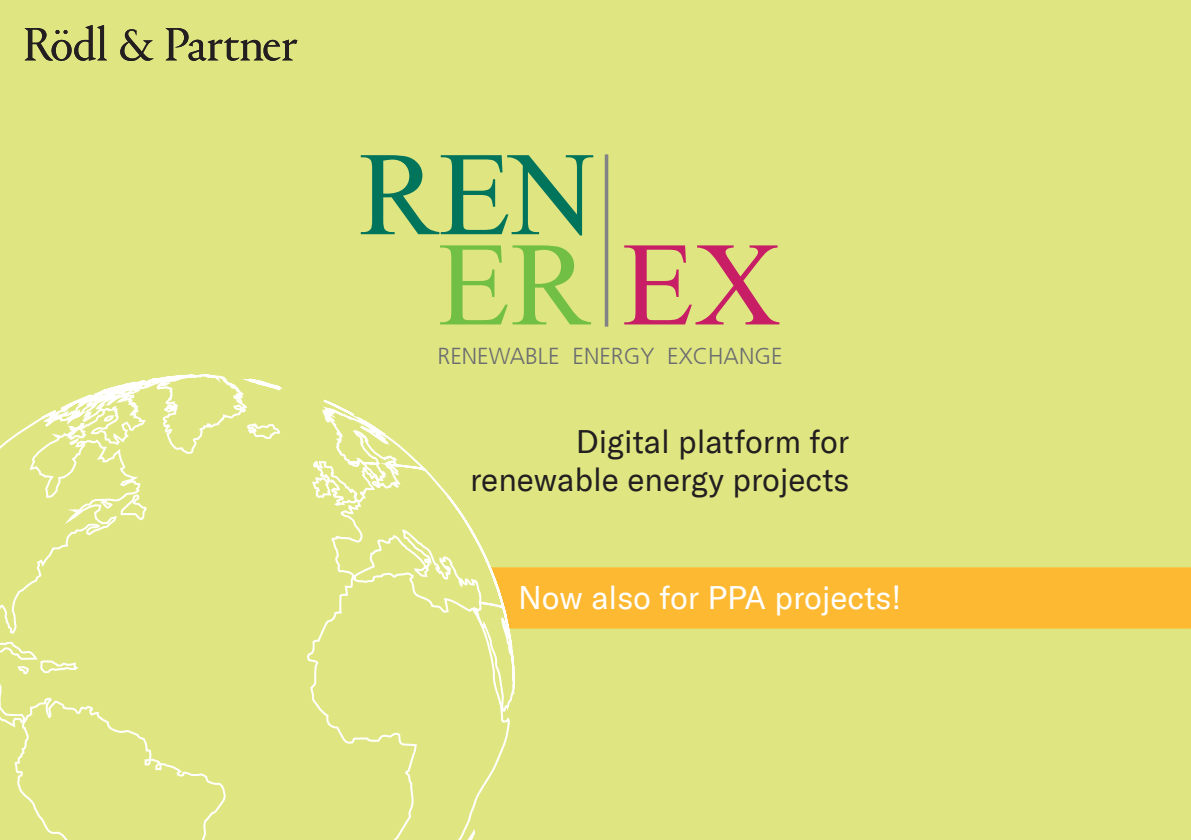
<style>
.page{position:relative;width:1191px;height:840px;background:#fff}
.page>*{position:absolute;margin:0;border:0;box-sizing:border-box;transform-origin:0 0}
.t1{font:119.2px "Times New Roman";color:#71bf44}
.t2{font:119.2px "Times New Roman";color:#01745c}
.Fließtext{font:32px/38.4px "GT America";color:#231f20;text-align:right}
.Fließtext-2{font:32px "GT America";color:#fff}
.t3{font:300 23px "Frutiger CE";color:#6c6d70}
.s1{color:#c71e66}
</style>
<div class="page">
<div style="left:0;top:0;width:1191px;height:839px;background:#dfe681"></div>
<div style="left:530px;top:567px;width:661px;height:61px;background:#fdb931"></div>
<hr style="left:605px;top:154px;width:3px;height:172px;background:#808285">
<svg style="left:0;top:374px;width:530px;height:465px"></svg>
<svg style="left:25px;top:25px;width:272px;height:36px"></svg>
<p class="t2" style="left:359px;top:114px;width:238px">REN</p>
<p class="t1" style="left:437px;top:204px;width:345px">ER <span class="s1">EX</span></p>
<p class="t3" style="left:437px;top:342px;width:346px">RENEWABLE ENERGY EXCHANGE</p>
<p class="Fließtext" style="left:470px;top:422px;width:381px">Digital platform for renewable energy projects</p>
<p class="Fließtext-2" style="left:518px;top:579px;width:384px">Now also for PPA projects!</p>
</div>
